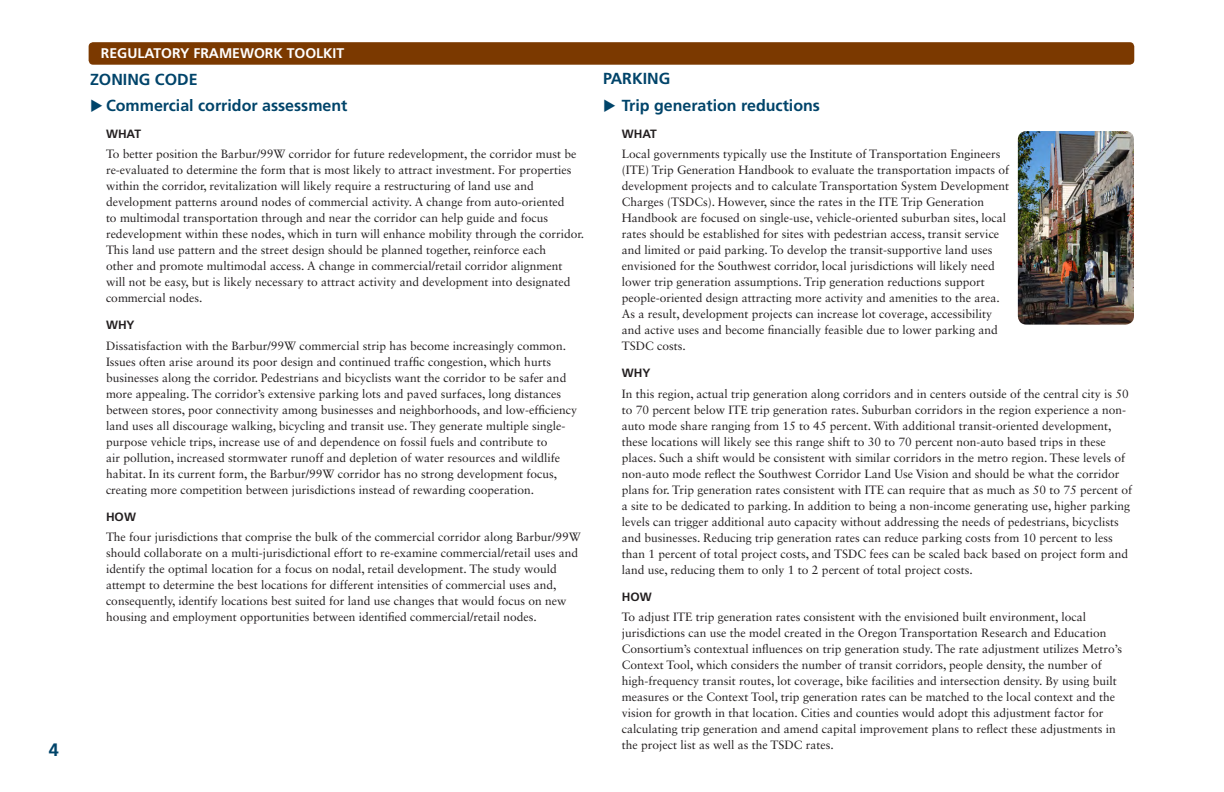
<style>
.page{position:relative;width:1224px;height:792px;background:#fff}
.page>*{position:absolute;margin:0;border:0;box-sizing:border-box;transform-origin:0 0}
.t1{font:700 18px "Frutiger LT Std";color:#00446a}
.Heading_3{font:700 16px "Frutiger LT Std";color:#00446a}
.t2{font:700 14px "Frutiger LT Std";color:#fff}
.t3{font:12px/16px "Sabon LT Std";color:#231f20}
.Heading_4{font:700 12px "Frutiger LT Std";color:#231f20}
</style>
<div class="page">
<div style="left:89px;top:42px;width:1045px;height:23px;background:#7b3900;border-radius:4px"></div>
<img style="left:1018px;top:131px;width:116px;height:194px">
<p class="t1" style="left:49px;top:739px;width:12px">4</p>
<p class="t2" style="left:101px;top:45px;width:245px">REGULATORY FRAMEWORK TOOLKIT</p>
<p class="Heading_3" style="left:90px;top:70px;width:109px">ZONING CODE</p>
<p class="Heading_3" style="left:90px;top:96px;width:259px">◆ Commercial corridor assessment</p>
<p class="Heading_4" style="left:106px;top:127px;width:37px">WHAT</p>
<p class="t3" style="left:106px;top:146px;width:480px">To better position the Barbur/99W corridor for future redevelopment, the corridor must be re-evaluated to determine the form that is most likely to attract investment. For properties within the corridor, revitalization will likely require a restructuring of land use and development patterns around nodes of commercial activity. A change from auto-oriented<br>to multimodal transportation through and near the corridor can help guide and focus redevelopment within these nodes, which in turn will enhance mobility through the corridor.<br>This land use pattern and the street design should be planned together, reinforce each<br>other and promote multimodal access. A change in commercial/retail corridor alignment will not be easy, but is likely necessary to attract activity and development into designated commercial nodes.</p>
<p class="Heading_4" style="left:106px;top:318px;width:30px">WHY</p>
<p class="t3" style="left:106px;top:338px;width:473px">Dissatisfaction with the Barbur/99W commercial strip has become increasingly common.<br>Issues often arise around its poor design and continued traffic congestion, which hurts businesses along the corridor. Pedestrians and bicyclists want the corridor to be safer and more appealing. The corridor’s extensive parking lots and paved surfaces, long distances between stores, poor connectivity among businesses and neighborhoods, and low-efficiency land uses all discourage walking, bicycling and transit use. They generate multiple single&shy;purpose vehicle trips, increase use of and dependence on fossil fuels and contribute to<br>air pollution, increased stormwater runoff and depletion of water resources and wildlife habitat. In its current form, the Barbur/99W corridor has no strong development focus, creating more competition between jurisdictions instead of rewarding cooperation.</p>
<p class="Heading_4" style="left:106px;top:510px;width:31px">HOW</p>
<p class="t3" style="left:106px;top:529px;width:476px">The four jurisdictions that comprise the bulk of the commercial corridor along Barbur/99W should collaborate on a multi-jurisdictional effort to re-examine commercial/retail uses and identify the optimal location for a focus on nodal, retail development. The study would attempt to determine the best locations for different intensities of commercial uses and, consequently, identify locations best suited for land use changes that would focus on new housing and employment opportunities between identified commercial/retail nodes.</p>
<p class="Heading_3" style="left:603px;top:69px;width:69px">PARKING</p>
<p class="Heading_3" style="left:603px;top:96px;width:218px">◆ Trip generation reductions</p>
<p class="Heading_4" style="left:622px;top:127px;width:37px">WHAT</p>
<p class="t3" style="left:622px;top:146px;width:389px">Local governments typically use the Institute of Transportation Engineers (ITE) Trip Generation Handbook to evaluate the transportation impacts of development projects and to calculate Transportation System Development Charges (TSDCs). However, since the rates in the ITE Trip Generation Handbook are focused on single-use, vehicle-oriented suburban sites, local rates should be established for sites with pedestrian access, transit service and limited or paid parking. To develop the transit-supportive land uses envisioned for the Southwest corridor, local jurisdictions will likely need lower trip generation assumptions. Trip generation reductions support people-oriented design attracting more activity and amenities to the area.<br>As a result, development projects can increase lot coverage, accessibility and active uses and become financially feasible due to lower parking and TSDC costs.</p>
<p class="Heading_4" style="left:622px;top:366px;width:30px">WHY</p>
<p class="t3" style="left:622px;top:386px;width:512px">In this region, actual trip generation along corridors and in centers outside of the central city is 50 to 70 percent below ITE trip generation rates. Suburban corridors in the region experience a non&shy;auto mode share ranging from 15 to 45 percent. With additional transit-oriented development, these locations will likely see this range shift to 30 to 70 percent non-auto based trips in these places. Such a shift would be consistent with similar corridors in the metro region. These levels of non-auto mode reflect the Southwest Corridor Land Use Vision and should be what the corridor plans for. Trip generation rates consistent with ITE can require that as much as 50 to 75 percent of a site to be dedicated to parking. In addition to being a non-income generating use, higher parking levels can trigger additional auto capacity without addressing the needs of pedestrians, bicyclists and businesses. Reducing trip generation rates can reduce parking costs from 10 percent to less than 1 percent of total project costs, and TSDC fees can be scaled back based on project form and land use, reducing them to only 1 to 2 percent of total project costs.</p>
<p class="Heading_4" style="left:622px;top:590px;width:31px">HOW</p>
<p class="t3" style="left:622px;top:609px;width:502px">To adjust ITE trip generation rates consistent with the envisioned built environment, local jurisdictions can use the model created in the Oregon Transportation Research and Education Consortium’s contextual influences on trip generation study. The rate adjustment utilizes Metro’s Context Tool, which considers the number of transit corridors, people density, the number of high-frequency transit routes, lot coverage, bike facilities and intersection density. By using built measures or the Context Tool, trip generation rates can be matched to the local context and the vision for growth in that location. Cities and counties would adopt this adjustment factor for calculating trip generation and amend capital improvement plans to reflect these adjustments in the project list as well as the TSDC rates.</p>
</div>
